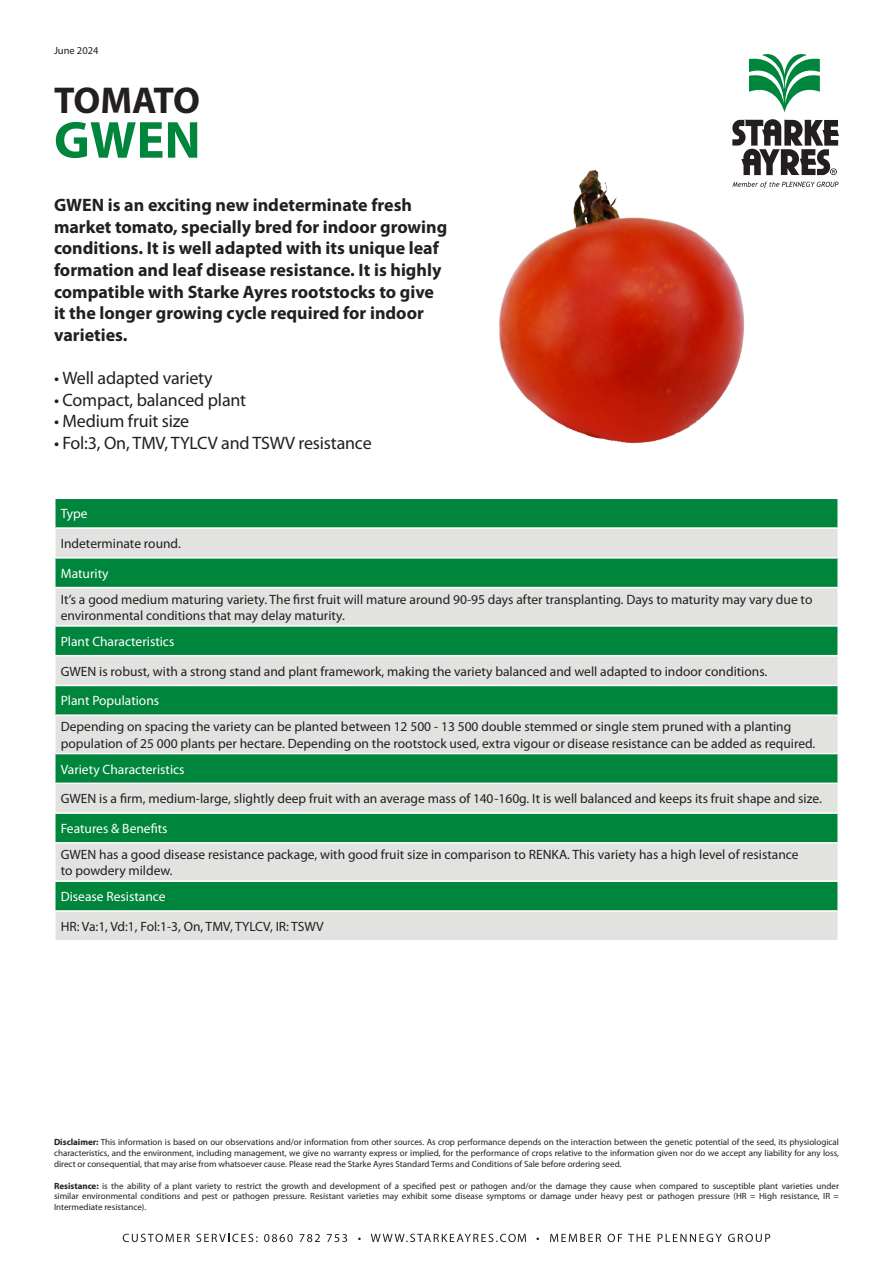
<style>
.page{position:relative;width:893px;height:1263px;background:#fff}
.page>*{position:absolute;margin:0;border:0;box-sizing:border-box;transform-origin:0 0}
.t1{font:700 52.5px "Myriad Pro";color:#00853d}
.t2{font:700 37.5px "Myriad Pro";letter-spacing:-.03em;color:#231f20}
.t3{font:700 18px/21.6px "Myriad Pro";color:#231f20}
.t4{font:18px "Myriad Pro";letter-spacing:-.01em;color:#231f20}
.t5{font:13.5px/16.2px "Myriad Pro";color:#231f20}
.t6{font:13.5px "Myriad Pro";color:#fff}
.t7{font:10.5px "Myriad Pro";color:#231f20}
.t8{font:9px/10.8px "Myriad Pro";color:#231f20;text-align:justify}
.s1{font-weight:700}
</style>
<div class="page">
<div style="left:56px;top:499px;width:781px;height:28px;background:#00853d"></div>
<svg style="left:56px;top:529px;width:781px;height:411px;background:#81ba9a"></svg>
<hr style="left:54px;top:557px;width:785px;height:2px;background:#fff">
<hr style="left:54px;top:587px;width:785px;height:1px;background:#fff">
<hr style="left:54px;top:625px;width:785px;height:2px;background:#fff">
<hr style="left:54px;top:655px;width:785px;height:1px;background:#fff">
<hr style="left:54px;top:685px;width:785px;height:1px;background:#fff">
<hr style="left:54px;top:714px;width:785px;height:2px;background:#fff">
<hr style="left:54px;top:753px;width:785px;height:1px;background:#fff">
<hr style="left:54px;top:782px;width:785px;height:2px;background:#fff">
<hr style="left:54px;top:812px;width:785px;height:2px;background:#fff">
<hr style="left:54px;top:842px;width:785px;height:2px;background:#fff">
<hr style="left:54px;top:880px;width:785px;height:2px;background:#fff">
<hr style="left:54px;top:910px;width:785px;height:2px;background:#fff">
<img style="left:499px;top:169px;width:247px;height:275px">
<svg style="left:749px;top:54px;width:71px;height:58px"></svg>
<svg style="left:732px;top:119px;width:107px;height:56px"></svg>
<svg style="left:732px;top:182px;width:106px;height:6px"></svg>
<svg style="left:123px;top:1234px;width:67px;height:8px"></svg>
<svg style="left:196px;top:1234px;width:62px;height:8px"></svg>
<svg style="left:264px;top:1234px;width:29px;height:8px"></svg>
<svg style="left:299px;top:1234px;width:21px;height:8px"></svg>
<svg style="left:327px;top:1234px;width:20px;height:8px"></svg>
<svg style="left:371px;top:1234px;width:155px;height:8px"></svg>
<svg style="left:550px;top:1234px;width:51px;height:8px"></svg>
<svg style="left:608px;top:1234px;width:14px;height:8px"></svg>
<svg style="left:628px;top:1234px;width:23px;height:8px"></svg>
<svg style="left:658px;top:1234px;width:64px;height:8px"></svg>
<svg style="left:728px;top:1234px;width:42px;height:8px"></svg>
<p class="t7" style="left:54px;top:45px;width:46px">June 2024</p>
<p class="t2" style="left:54px;top:79px;width:147px">TOMATO</p>
<p class="t1" style="left:54px;top:111px;width:148px">GWEN</p>
<p class="t3" style="left:54px;top:195px;width:395px">GWEN is an exciting new indeterminate fresh market tomato, specially bred for indoor growing conditions. It is well adapted with its unique leaf formation and leaf disease resistance. It is highly compatible with Starke Ayres rootstocks to give it the longer growing cycle required for indoor varieties.</p>
<p class="t4" style="left:54px;top:368px;width:160px">• Well adapted variety</p>
<p class="t4" style="left:54px;top:390px;width:194px">• Compact, balanced plant</p>
<p class="t4" style="left:54px;top:411px;width:137px">• Medium fruit size</p>
<p class="t4" style="left:54px;top:433px;width:319px">• Fol:3, On, TMV, TYLCV and TSWV resistance</p>
<p class="t6" style="left:61px;top:506px;width:28px">Type</p>
<p class="t5" style="left:61px;top:536px;width:122px">Indeterminate round.</p>
<p class="t6" style="left:61px;top:566px;width:49px">Maturity</p>
<p class="t5" style="left:61px;top:591px;width:753px">It’s a good medium maturing variety. The first fruit will mature around 90-95 days after transplanting. Days to maturity may vary due to environmental conditions that may delay maturity.</p>
<p class="t6" style="left:61px;top:634px;width:115px">Plant Characteristics</p>
<p class="t5" style="left:61px;top:663px;width:708px">GWEN is robust, with a strong stand and plant framework, making the variety balanced and well adapted to indoor conditions.</p>
<p class="t6" style="left:61px;top:693px;width:100px">Plant Populations</p>
<p class="t5" style="left:61px;top:719px;width:756px">Depending on spacing the variety can be planted between 12 500 - 13 500 double stemmed or single stem pruned with a planting population of 25 000 plants per hectare. Depending on the rootstock used, extra vigour or disease resistance can be added as required.</p>
<p class="t6" style="left:61px;top:762px;width:125px">Variety Characteristics</p>
<p class="t5" style="left:61px;top:791px;width:763px">GWEN is a firm, medium-large, slightly deep fruit with an average mass of 140-160g. It is well balanced and keeps its fruit shape and size.</p>
<p class="t6" style="left:61px;top:821px;width:108px">Features &amp; Benefits</p>
<p class="t5" style="left:61px;top:847px;width:739px">GWEN has a good disease resistance package, with good fruit size in comparison to RENKA. This variety has a high level of resistance</p>
<p class="t5" style="left:61px;top:863px;width:113px">to powdery mildew.</p>
<p class="t6" style="left:61px;top:889px;width:106px">Disease Resistance</p>
<p class="t5" style="left:61px;top:918px;width:264px">HR: Va:1, Vd:1, Fol:1-3, On, TMV, TYLCV, IR: TSWV</p>
<p class="t8" style="left:54px;top:1137px;width:787px"><span class="s1">Disclaimer:</span> This information is based on our observations and/or information from other sources. As crop performance depends on the interaction between the genetic potential of the seed, its physiological characteristics, and the environment, including management, we give no warranty express or implied, for the performance of crops relative to the information given nor do we accept any liability for any loss, direct or consequential, that may arise from whatsoever cause. Please read the Starke Ayres Standard Terms and Conditions of Sale before ordering seed.</p>
<p class="t8" style="left:54px;top:1180px;width:786px"><span class="s1">Resistance:</span> is the ability of a plant variety to restrict the growth and development of a specified pest or pathogen and/or the damage they cause when compared to susceptible plant varieties under similar environmental conditions and pest or pathogen pressure. Resistant varieties may exhibit some disease symptoms or damage under heavy pest or pathogen pressure (HR = High resistance, IR = Intermediate resistance).</p>
</div>
